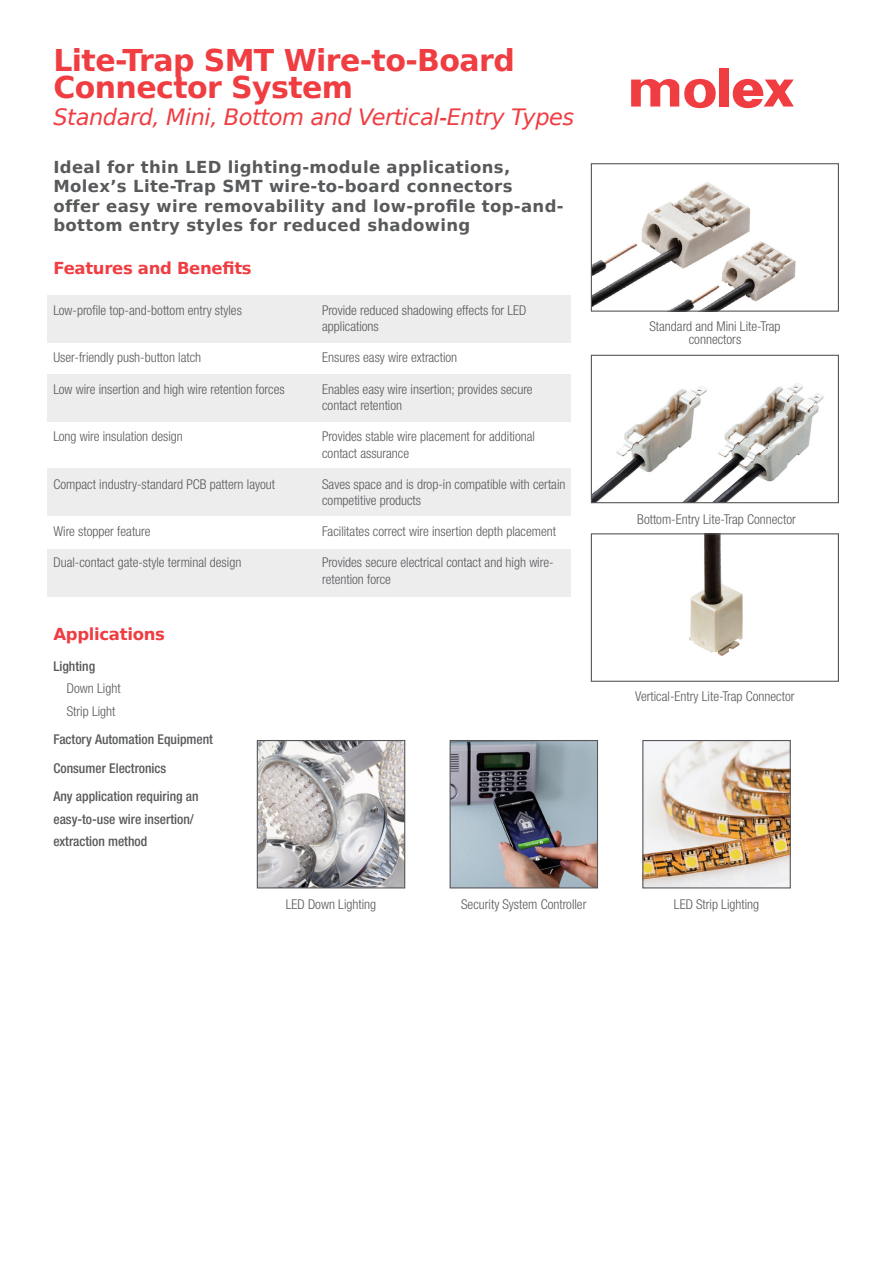
<style>
.page{position:relative;width:893px;height:1263px;background:#fff}
.page>*{position:absolute;margin:0;border:0;box-sizing:border-box;transform-origin:0 0}
.t1{font:700 30px "Bitstream Vera Sans";letter-spacing:-.02em;color:#ef3d42}
.t2{font:italic 22.5px "Bitstream Vera Sans";letter-spacing:-.02em;color:#ef3d42}
.body_text{font:700 16.5px/19.5px "Bitstream Vera Sans";letter-spacing:.02em;color:#58595b}
.t3{font:700 16.5px "Bitstream Vera Sans";letter-spacing:-.02em;color:#ef3d42}
.Subheads{font:300 condensed 13.5px/16.5px "Helvetica Neue LTW1 G";color:#58595b}
.body_text-2{font:300 condensed 13.5px/13.5px "Helvetica Neue LTW1 G";color:#58595b;text-align:center}
.body_text-3{font:500 condensed 13.5px/22.5px "Helvetica Neue LTW1 G";color:#58595b}
</style>
<div class="page">
<div style="left:47px;top:295px;width:524px;height:47px;background:#ededee"></div>
<div style="left:47px;top:374px;width:524px;height:48px;background:#ededee"></div>
<div style="left:47px;top:468px;width:524px;height:48px;background:#ededee"></div>
<div style="left:47px;top:549px;width:524px;height:47px;background:#ededee"></div>
<img style="left:259px;top:742px;width:144px;height:144px">
<div style="left:257px;top:740px;width:148px;height:148px;border:1px solid #58595b"></div>
<img style="left:689px;top:535px;width:54px;height:121px">
<div style="left:591px;top:533px;width:248px;height:149px;border:1px solid #58595b"></div>
<img style="left:644px;top:742px;width:145px;height:144px">
<div style="left:642px;top:740px;width:149px;height:148px;border:1px solid #58595b"></div>
<img style="left:452px;top:742px;width:144px;height:144px">
<div style="left:450px;top:740px;width:148px;height:148px;border:1px solid #58595b"></div>
<img style="left:593px;top:182px;width:203px;height:128px">
<div style="left:591px;top:163px;width:248px;height:149px;border:1px solid #58595b"></div>
<img style="left:593px;top:383px;width:231px;height:118px">
<div style="left:591px;top:355px;width:248px;height:148px;border:1px solid #58595b"></div>
<div style="left:719px;top:68px;width:10px;height:39px;background:#ef3d42"></div>
<svg style="left:631px;top:78px;width:85px;height:30px"></svg>
<svg style="left:733px;top:79px;width:61px;height:29px"></svg>
<p class="t1" style="left:53px;top:43px;width:463px">Lite-Trap SMT Wire-to-Board</p>
<p class="t1" style="left:53px;top:70px;width:301px">Connector System</p>
<p class="t2" style="left:53px;top:104px;width:522px">Standard, Mini, Bottom and Vertical-Entry Types</p>
<p class="body_text" style="left:53px;top:157px;width:512px">Ideal for thin LED lighting-module applications, Molex’s Lite-Trap SMT wire-to-board connectors<br>offer easy wire removability and low-profile top-and&shy;bottom entry styles for reduced shadowing</p>
<p class="t3" style="left:53px;top:258px;width:200px">Features and Benefits</p>
<p class="Subheads" style="left:53px;top:302px;width:190px">Low-profile top-and-bottom entry styles</p>
<p class="Subheads" style="left:53px;top:350px;width:149px">User-friendly push-button latch</p>
<p class="Subheads" style="left:53px;top:381px;width:233px">Low wire insertion and high wire retention forces</p>
<p class="Subheads" style="left:53px;top:428px;width:131px">Long wire insulation design</p>
<p class="Subheads" style="left:53px;top:476px;width:223px">Compact industry-standard PCB pattern layout</p>
<p class="Subheads" style="left:53px;top:523px;width:99px">Wire stopper feature</p>
<p class="Subheads" style="left:53px;top:554px;width:189px">Dual-contact gate-style terminal design</p>
<p class="t3" style="left:53px;top:624px;width:113px">Applications</p>
<p class="body_text-3" style="left:53px;top:655px;width:43px">Lighting</p>
<p class="body_text-2" style="left:67px;top:682px;width:55px">Down Light</p>
<p class="body_text-2" style="left:67px;top:704px;width:50px">Strip Light</p>
<p class="body_text-3" style="left:53px;top:728px;width:161px">Factory Automation Equipment</p>
<p class="body_text-3" style="left:53px;top:757px;width:114px">Consumer Electronics</p>
<p class="body_text-3" style="left:53px;top:785px;width:147px">Any application requiring an easy-to-use wire insertion/ extraction method</p>
<p class="Subheads" style="left:322px;top:302px;width:206px">Provide reduced shadowing effects for LED applications</p>
<p class="Subheads" style="left:322px;top:350px;width:137px">Ensures easy wire extraction</p>
<p class="Subheads" style="left:322px;top:381px;width:212px">Enables easy wire insertion; provides secure contact retention</p>
<p class="Subheads" style="left:322px;top:428px;width:214px">Provides stable wire placement for additional contact assurance</p>
<p class="Subheads" style="left:322px;top:476px;width:245px">Saves space and is drop-in compatible with certain competitive products</p>
<p class="Subheads" style="left:322px;top:523px;width:235px">Facilitates correct wire insertion depth placement</p>
<p class="Subheads" style="left:322px;top:554px;width:233px">Provides secure electrical contact and high wire&shy;retention force</p>
<p class="body_text-2" style="left:650px;top:319px;width:133px">Standard and Mini Lite-Trap connectors</p>
<p class="body_text-2" style="left:637px;top:512px;width:160px">Bottom-Entry Lite-Trap Connector</p>
<p class="body_text-2" style="left:635px;top:689px;width:161px">Vertical-Entry Lite-Trap Connector</p>
<p class="body_text-2" style="left:286px;top:898px;width:92px">LED Down Lighting</p>
<p class="body_text-2" style="left:461px;top:898px;width:127px">Security System Controller</p>
<p class="body_text-2" style="left:674px;top:898px;width:87px">LED Strip Lighting</p>
</div>
